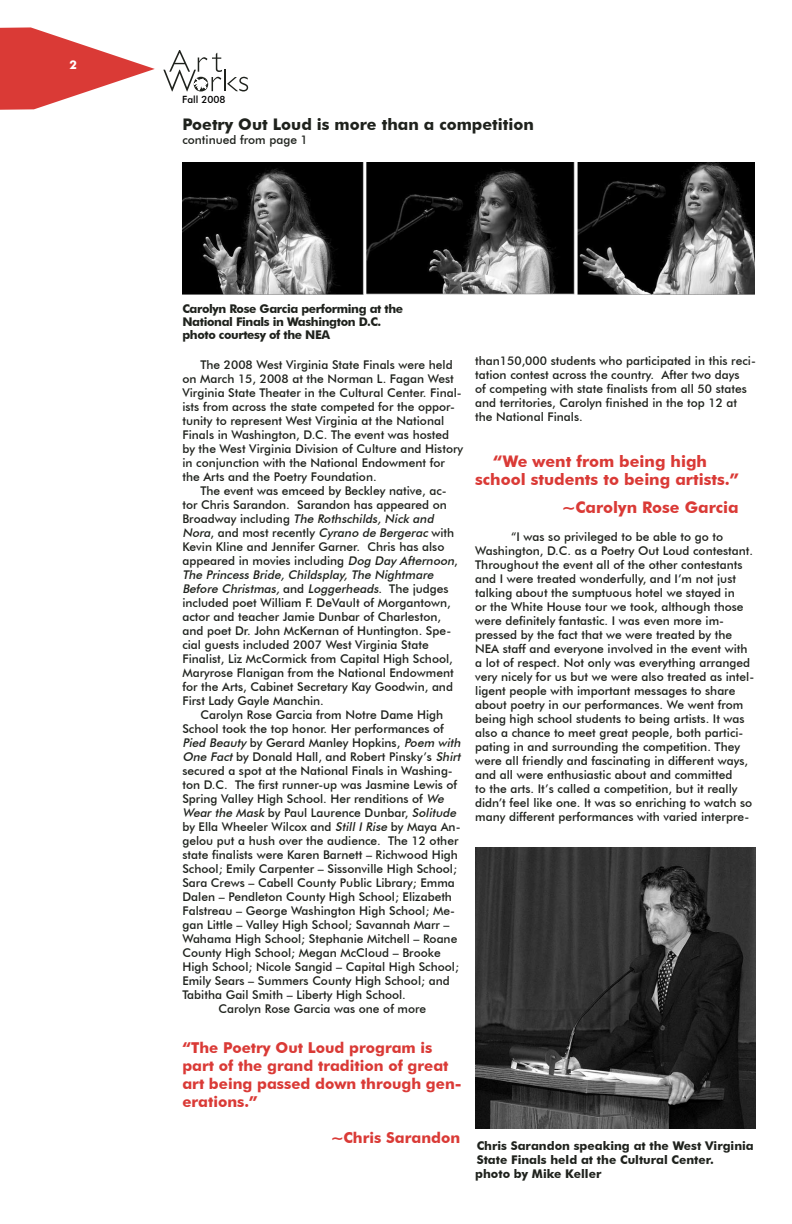
<style>
.page{position:relative;width:792px;height:1224px;background:#fff}
.page>*{position:absolute;margin:0;border:0;box-sizing:border-box;transform-origin:0 0}
.t1{font:700 16px/18px "Futura BT";color:#da3a36}
.t2{font:700 16px "Futura BT";color:#1f221d}
.t3{font:700 15px/18px "Futura BT";color:#da3a36}
.t4{font:500 12px/14px "Futura BT";color:#1f221d}
.t5{font:700 12px/14px "Futura BT";color:#1f221d}
.t6{font:700 12px/13px "Futura BT";letter-spacing:-.03em;color:#1f221d}
.t7{font:500 10px "Futura BT";color:#000}
.s1{font-style:italic}
</style>
<div class="page">
<img style="left:475px;top:847px;width:281px;height:282px">
<img style="left:182px;top:162px;width:573px;height:133px">
<svg style="left:163px;top:50px;width:85px;height:41px"></svg>
<svg style="left:0;top:27px;width:155px;height:83px"></svg>
<p class="t7" style="left:182px;top:93px;width:45px">Fall 2008</p>
<h1 class="t2" style="left:182px;top:115px;width:353px">Poetry Out Loud is more than a competition</h1>
<p class="t4" style="left:182px;top:133px;width:127px">continued from page 1</p>
<p class="t6" style="left:182px;top:302px;width:222px">Carolyn Rose Garcia performing at the<br>National Finals in Washington D.C. photo courtesy of the NEA</p>
<p class="t4" style="left:182px;top:358px;width:282px;text-indent:18px">The 2008 West Virginia State Finals were held on March 15, 2008 at the Norman L. Fagan West Virginia State Theater in the Cultural Center. Final&shy;ists from across the state competed for the oppor&shy;tunity to represent West Virginia at the National Finals in Washington, D.C. The event was hosted by the West Virginia Division of Culture and History in conjunction with the National Endowment for the Arts and the Poetry Foundation.</p>
<p class="t4" style="left:182px;top:484px;width:277px;text-indent:18px">The event was emceed by Beckley native, ac&shy;tor Chris Sarandon. Sarandon has appeared on<br>B ro a d wa y i n c l u d i n g <span class="s1">The Rothschilds, Nick and Nora</span>, and most recently <span class="s1">Cyrano de Bergerac</span> with Kevin Kline and Jennifer Garner. Chris has also appeared in movies including <span class="s1">Dog Day Afternoon</span>, <span class="s1">The Princess Bride, Childsplay, The Nightmare Before Christmas,</span> a n d <span class="s1">Loggerheads</span>. T h e j u d g e s included poet William F. DeVault of Morgantown, actor and teacher Jamie Dunbar of Charleston, and poet Dr. John McKernan of Huntington. Spe&shy;cial guests included 2007 West Virginia State Finalist, Liz McCormick from Capital High School, Maryrose Flanigan from the National Endowment for the Arts, Cabinet Secretary Kay Goodwin, and First Lady Gayle Manchin.</p>
<p class="t4" style="left:200px;top:708px;width:244px">Carolyn Rose Garcia from Notre Dame High</p>
<p class="t4" style="left:182px;top:722px;width:263px">School took the top honor. Her performances of</p>
<p class="t4" style="left:182px;top:736px;width:282px"><span class="s1">Pied Beauty</span> by Gerard Manley Hopkins, <span class="s1">Poem with</span></p>
<p class="t4" style="left:182px;top:750px;width:282px"><span class="s1">One Fact</span> by Donald Hall, and Robert Pinsky’s <span class="s1">Shirt</span></p>
<p class="t4" style="left:182px;top:764px;width:272px">secured a spot at the National Finals in Washing-</p>
<p class="t4" style="left:182px;top:778px;width:276px">ton D.C. The first runner-up was Jasmine Lewis of</p>
<p class="t4" style="left:182px;top:792px;width:265px">Spring Valley High School. Her renditions of <span class="s1">We</span></p>
<p class="t4" style="left:182px;top:806px;width:278px"><span class="s1">Wear the Mask</span> by Paul Laurence Dunbar, <span class="s1">Solitude</span></p>
<p class="t4" style="left:182px;top:820px;width:280px">by Ella Wheeler Wilcox and <span class="s1">Still I Rise</span> by Maya An-</p>
<p class="t4" style="left:182px;top:834px;width:278px">gelou put a hush over the audience. The 12 other</p>
<p class="t4" style="left:182px;top:848px;width:277px">state finalists were Karen Barnett – Richwood High</p>
<p class="t4" style="left:182px;top:862px;width:276px">School; Emily Carpenter – Sissonville High School;</p>
<p class="t4" style="left:182px;top:876px;width:274px">Sara Crews – Cabell County Public Library; Emma</p>
<p class="t4" style="left:182px;top:890px;width:271px">Dalen – Pendleton County High School; Elizabeth</p>
<p class="t4" style="left:182px;top:904px;width:274px">Falstreau – George Washington High School; Me-</p>
<p class="t4" style="left:182px;top:918px;width:269px">gan Little – Valley High School; Savannah Marr –</p>
<p class="t4" style="left:182px;top:932px;width:276px">Wahama High School; Stephanie Mitchell – Roane</p>
<p class="t4" style="left:182px;top:946px;width:260px">County High School; Megan McCloud – Brooke</p>
<p class="t4" style="left:182px;top:960px;width:278px">High School; Nicole Sangid – Capital High School;</p>
<p class="t4" style="left:182px;top:974px;width:269px">Emily Sears – Summers County High School; and</p>
<p class="t4" style="left:182px;top:988px;width:225px">Tabitha Gail Smith – Liberty High School.</p>
<p class="t4" style="left:218px;top:1002px;width:209px">Carolyn Rose Garcia was one of more</p>
<p class="t3" style="left:182px;top:1038px;width:281px">“The Poetry Out Loud program is part of the grand tradition of great art being passed down through gen&shy;erations.”</p>
<p class="t3" style="left:331px;top:1128px;width:131px">~Chris Sarandon</p>
<p class="t4" style="left:475px;top:354px;width:282px">than150,000 students who participated in this reci&shy;tation contest across the country. After two days<br>of competing with state finalists from all 50 states and territories, Carolyn finished in the top 12 at the National Finals.</p>
<h1 class="t1" style="left:475px;top:452px;width:265px;text-indent:18px">“We went from being high school students to being artists.”</h1>
<h1 class="t1" style="left:562px;top:498px;width:178px">~Carolyn Rose Garcia</h1>
<p class="t4" style="left:475px;top:530px;width:281px;text-indent:36px">“I was so privileged to be able to go to Washington, D.C. as a Poetry Out Loud contestant.<br>Throughout the event all of the other contestants and I were treated wonderfully, and I’m not just talking about the sumptuous hotel we stayed in<br>or the White House tour we took, although those were definitely fantastic. I was even more im&shy;pressed by the fact that we were treated by the NEA staff and everyone involved in the event with a lot of respect. Not only was everything arranged very nicely for us but we were also treated as intel&shy;ligent people with important messages to share about poetry in our performances. We went from being high school students to being artists. It was also a chance to meet great people, both partici&shy;pating in and surrounding the competition. They were all friendly and fascinating in different ways, and all were enthusiastic about and committed<br>to the arts. It’s called a competition, but it really didn’t feel like one. It was so enriching to watch so many different performances with varied interpre-</p>
<p class="t5" style="left:475px;top:1138px;width:280px">Chris Sarandon speaking at the West Virginia<br>State Finals held at the Cultural Center.<br>photo by Mike Keller</p>
</div>
